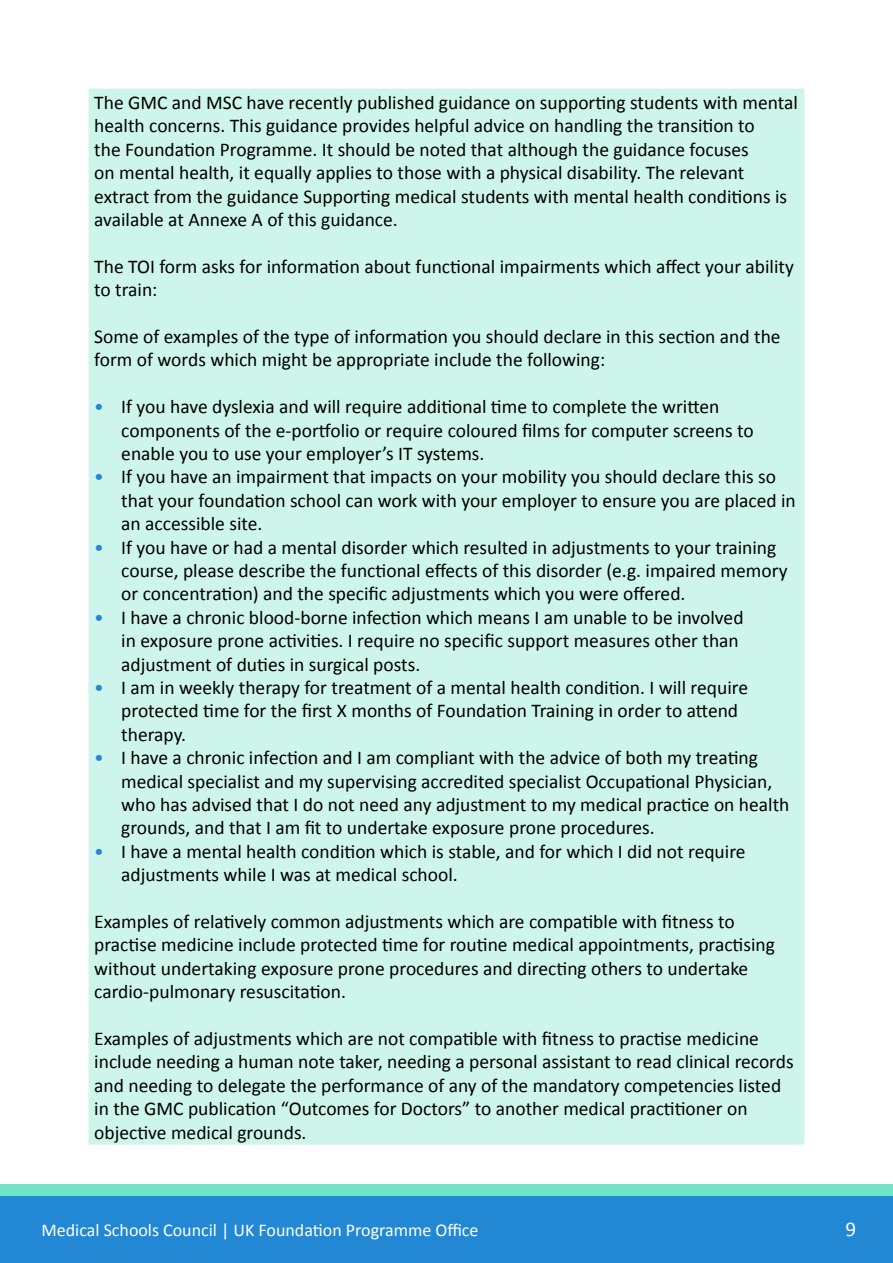
<style>
.page{position:relative;width:893px;height:1263px;background:#fff}
.page>*{position:absolute;margin:0;border:0;box-sizing:border-box;transform-origin:0 0}
.t1{font:21px "Calibri";color:#fff}
.t2{font:19.5px/23.4px "Calibri";color:#000}
.t3{font:18px "Calibri";color:#fff}
.s1{color:#2388d3}
</style>
<div class="page">
<div style="left:0;top:1184px;width:893px;height:79px;background:#2388d3"></div>
<div style="left:0;top:1184px;width:893px;height:12px;background:#72e2c9"></div>
<div style="left:89px;top:89px;width:715px;height:1055px;background:#cdf5eb"></div>
<p class="t2" style="left:94px;top:91px;width:705px">The GMC and MSC have recently published guidance on supporting students with mental health concerns. This guidance provides helpful advice on handling the transition to<br>the Foundation Programme. It should be noted that although the guidance focuses<br>on mental health, it equally applies to those with a physical disability. The relevant extract from the guidance Supporting medical students with mental health conditions is available at Annexe A of this guidance.</p>
<p class="t2" style="left:94px;top:255px;width:701px">The TOI form asks for information about functional impairments which affect your ability to train:</p>
<p class="t2" style="left:94px;top:325px;width:688px">Some of examples of the type of information you should declare in this section and the form of words which might be appropriate include the following:</p>
<p class="t2" style="left:121px;top:395px;width:634px;text-indent:-27px"><span class="s1">•</span> If you have dyslexia and will require additional time to complete the written components of the e-portfolio or require coloured films for computer screens to enable you to use your employer’s IT systems.</p>
<p class="t2" style="left:121px;top:465px;width:676px;text-indent:-27px"><span class="s1">•</span> If you have an impairment that impacts on your mobility you should declare this so that your foundation school can work with your employer to ensure you are placed in an accessible site.</p>
<p class="t2" style="left:121px;top:535px;width:668px;text-indent:-27px"><span class="s1">•</span> If you have or had a mental disorder which resulted in adjustments to your training course, please describe the functional effects of this disorder (e.g. impaired memory or concentration) and the specific adjustments which you were offered.</p>
<p class="t2" style="left:121px;top:606px;width:624px;text-indent:-27px"><span class="s1">•</span> I have a chronic blood-borne infection which means I am unable to be involved in exposure prone activities. I require no specific support measures other than adjustment of duties in surgical posts.</p>
<p class="t2" style="left:121px;top:676px;width:628px;text-indent:-27px"><span class="s1">•</span> I am in weekly therapy for treatment of a mental health condition. I will require protected time for the first X months of Foundation Training in order to attend therapy.</p>
<p class="t2" style="left:121px;top:746px;width:670px;text-indent:-27px"><span class="s1">•</span> I have a chronic infection and I am compliant with the advice of both my treating medical specialist and my supervising accredited specialist Occupational Physician, who has advised that I do not need any adjustment to my medical practice on health grounds, and that I am fit to undertake exposure prone procedures.</p>
<p class="t2" style="left:121px;top:840px;width:626px;text-indent:-27px"><span class="s1">•</span> I have a mental health condition which is stable, and for which I did not require adjustments while I was at medical school.</p>
<p class="t2" style="left:94px;top:910px;width:682px">Examples of relatively common adjustments which are compatible with fitness to practise medicine include protected time for routine medical appointments, practising without undertaking exposure prone procedures and directing others to undertake cardio-pulmonary resuscitation.</p>
<p class="t2" style="left:94px;top:1027px;width:701px">Examples of adjustments which are not compatible with fitness to practise medicine include needing a human note taker, needing a personal assistant to read clinical records and needing to delegate the performance of any of the mandatory competencies listed in the GMC publication “Outcomes for Doctors” to another medical practitioner on objective medical grounds.</p>
<p class="t3" style="left:41px;top:1219px;width:439px">Medical Schools Council | UK Foundation Programme Office</p>
<p class="t1" style="left:845px;top:1216px;width:12px">9</p>
</div>
